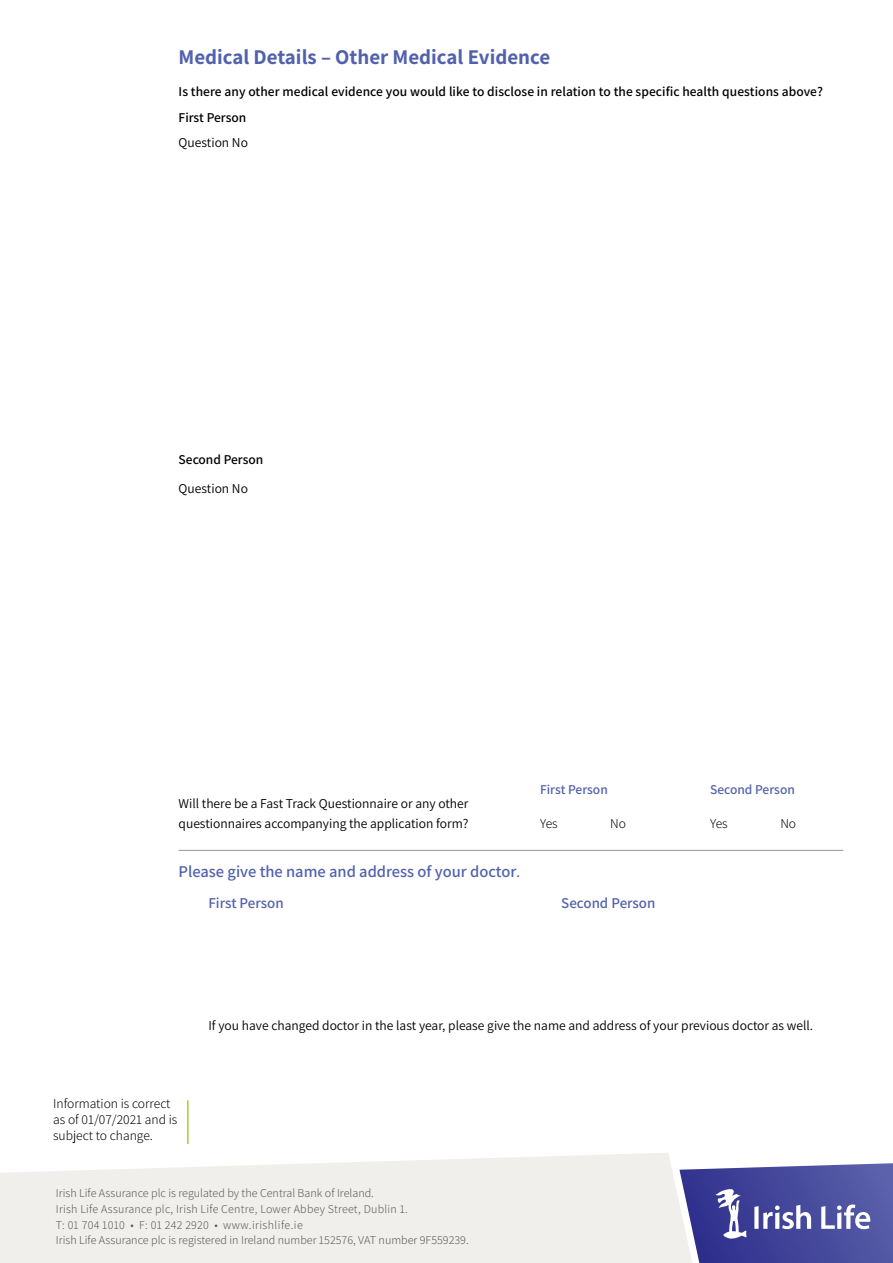
<style>
.page{position:relative;width:893px;height:1263px;background:#fff}
.page>*{position:absolute;margin:0;border:0;box-sizing:border-box;transform-origin:0 0}
.t1{font:700 21px "Assistant";color:#5261ac}
.t2{font:600 16.5px "Assistant";color:#5261ac}
.t3{font:600 15px "Assistant";color:#5261ac}
.t4{font:13.5px/19.5px "Assistant";color:#000}
.t5{font:600 13.5px/25.5px "Assistant";letter-spacing:.005em;color:#000}
.t6{font:200 13.5px/16.2px "Assistant";color:#000}
.t7{font:600 13.5px "Assistant";color:#5261ac}
.t8{font:200 12px/15.8px "Assistant";color:#58595b}
.s1{font-size:13.5px}
</style>
<div class="page">
<hr style="left:179px;top:850px;width:664px;height:1px;background:#939598">
<svg style="left:0;top:1153px;width:679px;height:110px;background:#f2f0ed"></svg>
<svg style="left:679px;top:1163px;width:214px;height:100px;background:#6063a9"></svg>
<hr style="left:187px;top:1100px;width:2px;height:44px;background:#9fcc3b">
<h1 class="t1" style="left:179px;top:43px;width:373px">Medical Details – Other Medical Evidence</h1>
<p class="t5" style="left:179px;top:78px;width:646px">Is there any other medical evidence you would like to disclose in relation to the specific health questions above?<br>First Person</p>
<p class="t4" style="left:179px;top:132px;width:71px">Question No</p>
<p class="t5" style="left:179px;top:446px;width:86px">Second Person</p>
<p class="t4" style="left:179px;top:478px;width:71px">Question No</p>
<p class="t4" style="left:179px;top:793px;width:291px">Will there be a Fast Track Questionnaire or any other questionnaires accompanying the application form?</p>
<p class="t7" style="left:540px;top:780px;width:69px">First Person</p>
<p class="t7" style="left:710px;top:780px;width:86px">Second Person</p>
<p class="t6" style="left:540px;top:814px;width:19px">Yes</p>
<p class="t6" style="left:610px;top:814px;width:17px">No</p>
<p class="t6" style="left:710px;top:814px;width:19px">Yes</p>
<p class="t6" style="left:780px;top:814px;width:17px">No</p>
<h2 class="t2" style="left:179px;top:860px;width:343px">Please give the name and address of your doctor<span class="s1">.</span></h2>
<p class="t3" style="left:208px;top:892px;width:77px">First Person</p>
<p class="t3" style="left:561px;top:892px;width:96px">Second Person</p>
<p class="t6" style="left:53px;top:1094px;width:126px">Information is correct as of 01/07/2021 and is subject to change.</p>
<p class="t4" style="left:208px;top:1015px;width:606px">If you have changed doctor in the last year, please give the name and address of your previous doctor as well.</p>
<p class="t8" style="left:56px;top:1185px;width:414px">Irish Life Assurance plc is regulated by the Central Bank of Ireland.<br>Irish Life Assurance plc, Irish Life Centre, Lower Abbey Street, Dublin 1.<br>T: 01 704 1010 • F: 01 242 2920 • www.irishlife.ie<br>Irish Life Assurance plc is registered in Ireland number 152576, VAT number 9F559239.</p>
</div>
